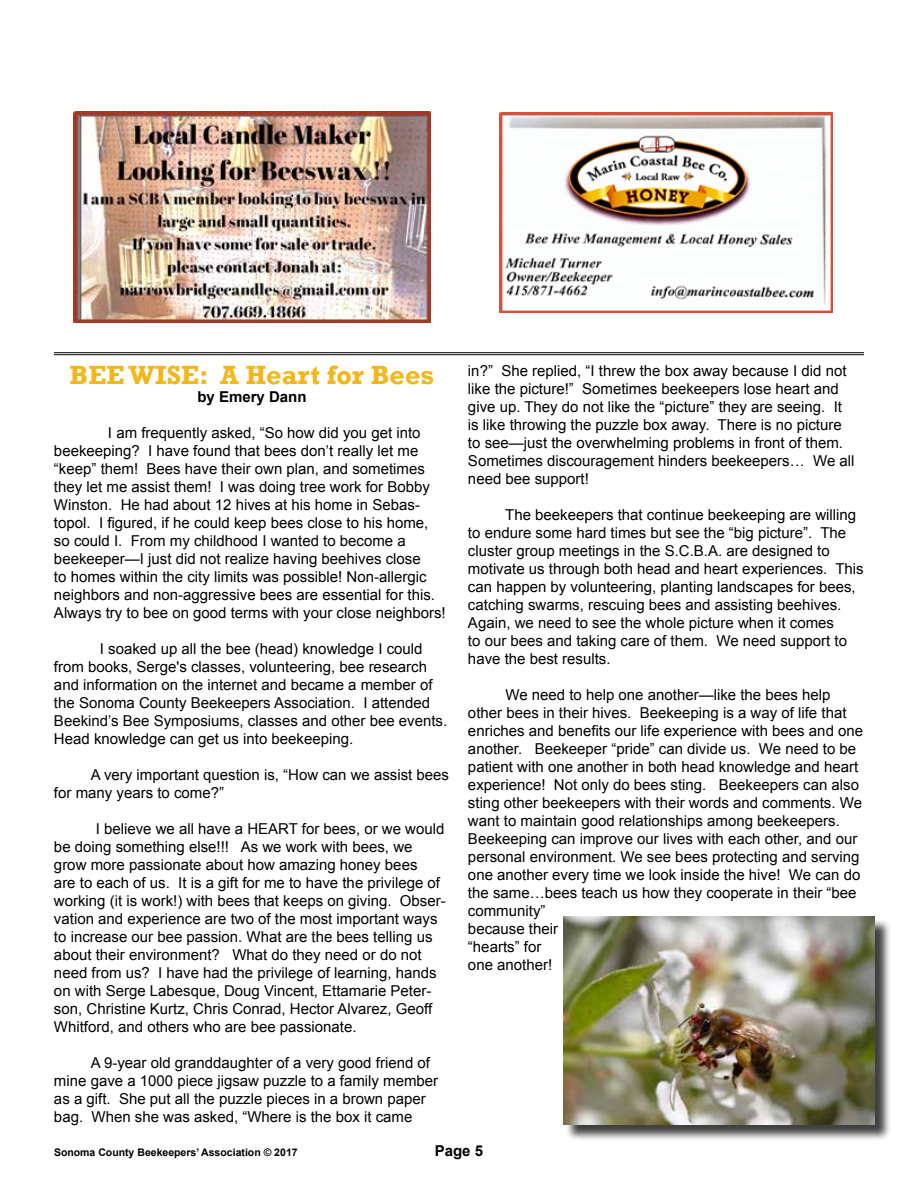
<style>
.page{position:relative;width:918px;height:1188px;background:#fff}
.page>*{position:absolute;margin:0;border:0;box-sizing:border-box;transform-origin:0 0}
.t1{font:700 27px "Rockwell";color:#f4b619}
.t2{font:15px/18px "Arial";color:#000}
.t3{font:700 15px "Arial";color:#000}
.t4{font:700 10.5px "Arial";color:#000}
</style>
<div class="page">
<img style="left:73px;top:112px;width:358px;height:210px">
<img style="left:499px;top:113px;width:334px;height:199px">
<hr style="left:54px;top:352px;width:810px;height:1px;background:#000">
<hr style="left:54px;top:354px;width:810px;height:1px;background:#000">
<div style="left:566px;top:919px;width:326px;height:222px;background:#000;opacity:.75"></div>
<img style="left:563px;top:917px;width:311px;height:207px">
<h1 class="t1" style="left:70px;top:359px;width:366px">BEE WISE: A Heart for Bees</h1>
<p class="t3" style="left:197px;top:386px;width:111px">by Emery Dann</p>
<p class="t2" style="left:54px;top:424px;width:393px;text-indent:54px">I am frequently asked, “So how did you get into beekeeping? I have found that bees don’t really let me “keep” them! Bees have their own plan, and sometimes they let me assist them! I was doing tree work for Bobby Winston. He had about 12 hives at his home in Sebas&shy;topol. I figured, if he could keep bees close to his home, so could I. From my childhood I wanted to become a beekeeper—I just did not realize having beehives close<br>to homes within the city limits was possible! Non-allergic neighbors and non-aggressive bees are essential for this.<br>Always try to bee on good terms with your close neighbors!</p>
<p class="t2" style="left:54px;top:640px;width:395px;text-indent:46px">I soaked up all the bee (head) knowledge I could from books, Serge's classes, volunteering, bee research and information on the internet and became a member of the Sonoma County Beekeepers Association. I attended Beekind’s Bee Symposiums, classes and other bee events.<br>Head knowledge can get us into beekeeping.</p>
<p class="t2" style="left:54px;top:766px;width:397px;text-indent:37px">A very important question is, “How can we assist bees for many years to come?”</p>
<p class="t2" style="left:54px;top:820px;width:393px;text-indent:42px">I believe we all have a HEART for bees, or we would be doing something else!!! As we work with bees, we grow more passionate about how amazing honey bees<br>are to each of us. It is a gift for me to have the privilege of working (it is work!) with bees that keeps on giving. Obser&shy;vation and experience are two of the most important ways to increase our bee passion. What are the bees telling us about their environment? What do they need or do not need from us? I have had the privilege of learning, hands on with Serge Labesque, Doug Vincent, Ettamarie Peter&shy;son, Christine Kurtz, Chris Conrad, Hector Alvarez, Geoff Whitford, and others who are bee passionate.</p>
<p class="t2" style="left:54px;top:1054px;width:386px;text-indent:37px">A 9-year old granddaughter of a very good friend of mine gave a 1000 piece jigsaw puzzle to a family member as a gift. She put all the puzzle pieces in a brown paper bag. When she was asked, “Where is the box it came</p>
<p class="t2" style="left:468px;top:362px;width:388px">in?” She replied, “I threw the box away because I did not like the picture!” Sometimes beekeepers lose heart and give up. They do not like the “picture” they are seeing. It is like throwing the puzzle box away. There is no picture to see—just the overwhelming problems in front of them.<br>Sometimes discouragement hinders beekeepers… We all need bee support!</p>
<p class="t2" style="left:468px;top:506px;width:397px;text-indent:37px">The beekeepers that continue beekeeping are willing to endure some hard times but see the “big picture”. The cluster group meetings in the S.C.B.A. are designed to motivate us through both head and heart experiences. This can happen by volunteering, planting landscapes for bees, catching swarms, rescuing bees and assisting beehives.<br>Again, we need to see the whole picture when it comes<br>to our bees and taking care of them. We need support to have the best results.</p>
<p class="t2" style="left:468px;top:686px;width:397px;text-indent:38px">We need to help one another—like the bees help other bees in their hives. Beekeeping is a way of life that enriches and benefits our life experience with bees and one another. Beekeeper “pride” can divide us. We need to be patient with one another in both head knowledge and heart experience! Not only do bees sting. Beekeepers can also sting other beekeepers with their words and comments. We want to maintain good relationships among beekeepers.<br>Beekeeping can improve our lives with each other, and our personal environment. We see bees protecting and serving one another every time we look inside the hive! We can do the same…bees teach us how they cooperate in their “bee community”<br>because their<br>“hearts” for<br>one another!</p>
<p class="t4" style="left:54px;top:1145px;width:245px">Sonoma County Beekeepers’ Association © 2017</p>
<p class="t3" style="left:435px;top:1140px;width:50px">Page 5</p>
</div>
